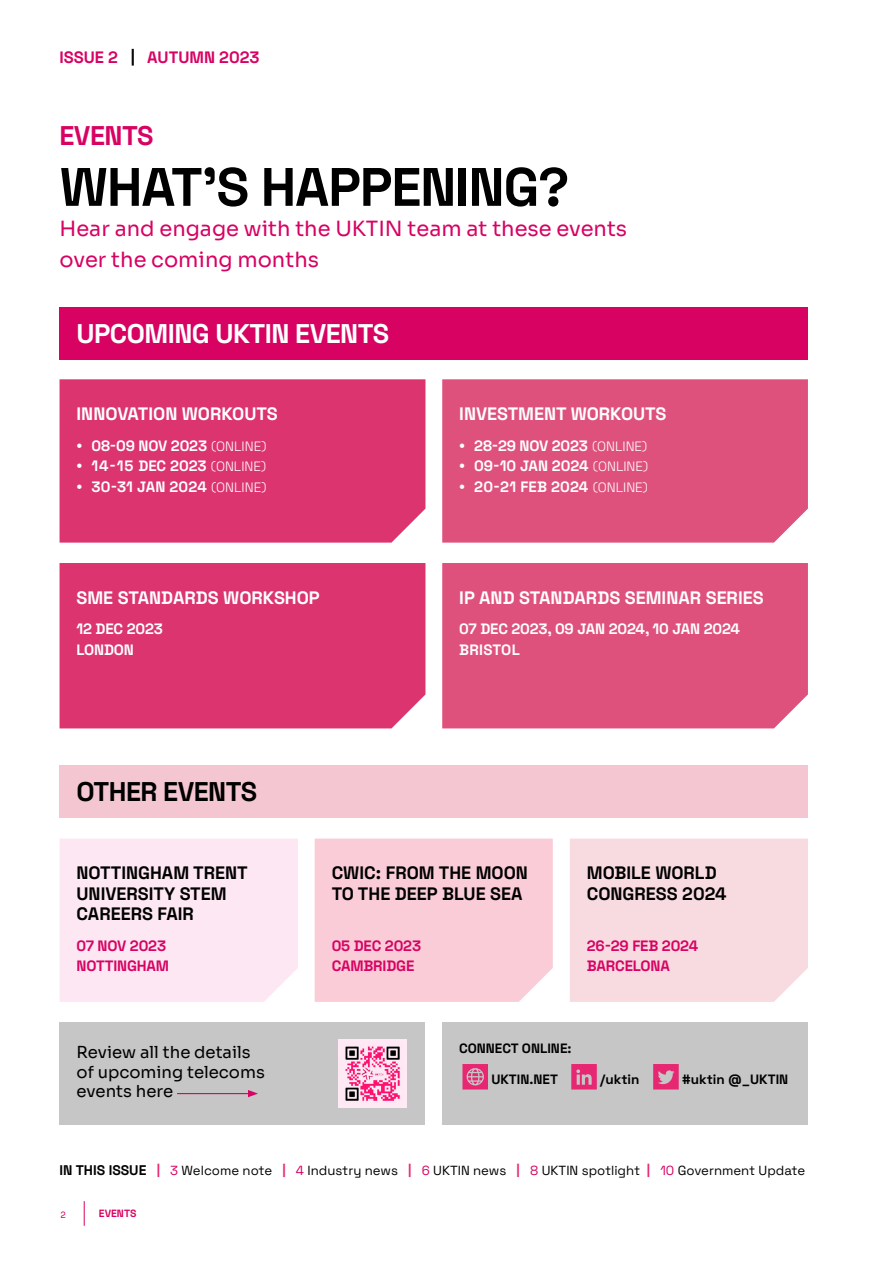
<style>
.page{position:relative;width:893px;height:1263px;background:#fff}
.page>*{position:absolute;margin:0;border:0;box-sizing:border-box;transform-origin:0 0}
.t1{font:700 54px "Space Grotesk";letter-spacing:-.02em;color:#000}
.t2{font:700 27px "Space Grotesk";letter-spacing:-.02em;color:#fff}
.t3{font:700 27px "Space Grotesk";letter-spacing:-.02em;color:#000}
.t4{font:700 27px "Space Grotesk";letter-spacing:-.02em;color:#d80263}
.t5{font:21px/30.6px "Sora";color:#d80263}
.t6{font:700 18px/20.4px "Space Grotesk";color:#000}
.t7{font:700 18px "Space Grotesk";color:#fff}
.t8{font:16.5px/19.5px "Sora";color:#000}
.t9{font:700 16.5px "Space Grotesk";color:#d80263}
.t10{font:700 15px/20.4px "Space Grotesk";letter-spacing:-.01em;color:#fff}
.t11{font:700 15px/20.4px "Space Grotesk";letter-spacing:-.01em;color:#d80263}
.t12{font:700 15px "Space Grotesk";letter-spacing:.01em;color:#fff}
.t13{font:700 13.5px "Space Grotesk";color:#000}
.t14{font:13.2px "Space Grotesk";color:#000}
.t15{font:700 10.5px "Space Grotesk";color:#d80263}
.t16{font:8.7px "Sora";color:#d80263}
.s1{color:#000}
.s2{font-weight:300;font-size:13.5px}
.s3{font-weight:700;font-size:13.95px}
.s4{font-weight:700;color:#e72772}
.s5{color:#d80263}
</style>
<div class="page">
<svg style="left:84px;top:1201px;width:1px;height:25px"></svg>
<div style="left:60px;top:839px;width:238px;height:163px;background:#fce7f2"></div>
<div style="left:315px;top:838px;width:238px;height:164px;background:#f9ccd7"></div>
<div style="left:60px;top:379px;width:365px;height:164px;background:#dc346f"></div>
<div style="left:60px;top:563px;width:365px;height:165px;background:#dc346f"></div>
<div style="left:442px;top:379px;width:366px;height:164px;background:#df517d"></div>
<div style="left:442px;top:563px;width:366px;height:165px;background:#df517d"></div>
<div style="left:570px;top:838px;width:238px;height:164px;background:#f8dae1"></div>
<div style="left:60px;top:307px;width:748px;height:53px;background:#d80263"></div>
<div style="left:60px;top:765px;width:748px;height:53px;background:#f4c6d1"></div>
<div style="left:60px;top:1022px;width:365px;height:102px;background:#c6c6c6"></div>
<hr style="left:177px;top:1093px;width:73px;height:1px;background:#d80263">
<svg style="left:248px;top:1090px;width:10px;height:7px"></svg>
<div style="left:442px;top:1022px;width:366px;height:102px;background:#c6c6c6"></div>
<svg style="left:462px;top:1064px;width:26px;height:25px"></svg>
<svg style="left:571px;top:1064px;width:26px;height:25px"></svg>
<svg style="left:653px;top:1064px;width:26px;height:25px"></svg>
<img style="left:338px;top:1039px;width:68px;height:68px">
<p class="t9" style="left:60px;top:45px;width:202px">ISSUE 2 <span class="s1">|</span> AUTUMN 2023</p>
<h2 class="t4" style="left:60px;top:115px;width:95px">EVENTS</h2>
<h1 class="t1" style="left:60px;top:147px;width:511px">WHAT’S HAPPENING?</h1>
<h3 class="t5" style="left:60px;top:212px;width:569px">Hear and engage with the UKTIN team at these events over the coming months</h3>
<h2 class="t2" style="left:77px;top:314px;width:314px">UPCOMING UKTIN EVENTS</h2>
<p class="t7" style="left:77px;top:401px;width:203px">INNOVATION WORKOUTS</p>
<p class="t10" style="left:77px;top:434px;width:192px">• 08-09 NOV 2023 <span class="s2">(ONLINE)</span></p>
<p class="t10" style="left:77px;top:455px;width:192px">• 14-15 DEC 2023 <span class="s2">(ONLINE)</span></p>
<p class="t12" style="left:77px;top:475px;width:192px">• 30-31 JAN 2024 <span class="s2">(ONLINE)</span></p>
<p class="t7" style="left:77px;top:584px;width:245px">SME STANDARDS WORKSHOP</p>
<p class="t10" style="left:77px;top:618px;width:88px">12 DEC 2023<br>LONDON</p>
<h2 class="t3" style="left:77px;top:772px;width:182px">OTHER EVENTS</h2>
<p class="t7" style="left:459px;top:401px;width:209px">INVESTMENT WORKOUTS</p>
<p class="t10" style="left:459px;top:434px;width:190px">• 28-29 NOV 2023 <span class="s2">(ONLINE)</span></p>
<p class="t10" style="left:459px;top:455px;width:191px">• 09-10 JAN 2024 <span class="s2">(ONLINE)</span></p>
<p class="t12" style="left:459px;top:475px;width:191px">• 20-21 FEB 2024 <span class="s2">(ONLINE)</span></p>
<p class="t7" style="left:459px;top:584px;width:306px">IP AND STANDARDS SEMINAR SERIES</p>
<p class="t10" style="left:459px;top:618px;width:282px">07 DEC 2023, 09 JAN 2024, 10 JAN 2024<br>BRISTOL</p>
<p class="t6" style="left:77px;top:862px;width:173px">NOTTINGHAM TRENT<br>UNIVERSITY STEM<br>CAREERS FAIR</p>
<p class="t11" style="left:77px;top:934px;width:94px">07 NOV 2023<br>NOTTINGHAM</p>
<p class="t6" style="left:332px;top:862px;width:198px">CWIC: FROM THE MOON<br>TO THE DEEP BLUE SEA</p>
<p class="t11" style="left:332px;top:934px;width:91px">05 DEC 2023<br>CAMBRIDGE</p>
<p class="t6" style="left:587px;top:862px;width:141px">MOBILE WORLD<br>CONGRESS 2024</p>
<p class="t11" style="left:587px;top:934px;width:113px">26-29 FEB 2024<br>BARCELONA</p>
<p class="t8" style="left:77px;top:1041px;width:190px">Review all the details of upcoming telecoms events here</p>
<p class="t13" style="left:459px;top:1038px;width:114px">CONNECT ONLINE:</p>
<p class="t13" style="left:491px;top:1069px;width:68px">UKTIN.NET</p>
<p class="t13" style="left:600px;top:1069px;width:41px">/uktin</p>
<p class="t13" style="left:682px;top:1069px;width:108px">#uktin @_UKTIN</p>
<p class="t14" style="left:60px;top:1161px;width:747px"><span class="s3">IN THIS ISSUE</span> <span class="s4">|</span> <span class="s5">3</span> Welcome note <span class="s4">|</span> <span class="s5">4</span> Industry news <span class="s4">|</span> <span class="s5">6</span> UKTIN news <span class="s4">|</span> <span class="s5">8</span> UKTIN spotlight <span class="s4">|</span> <span class="s5">10</span> Government Update</p>
<p class="t15" style="left:99px;top:1206px;width:39px">EVENTS</p>
<p class="t16" style="left:61px;top:1207px;width:7px">2</p>
</div>
